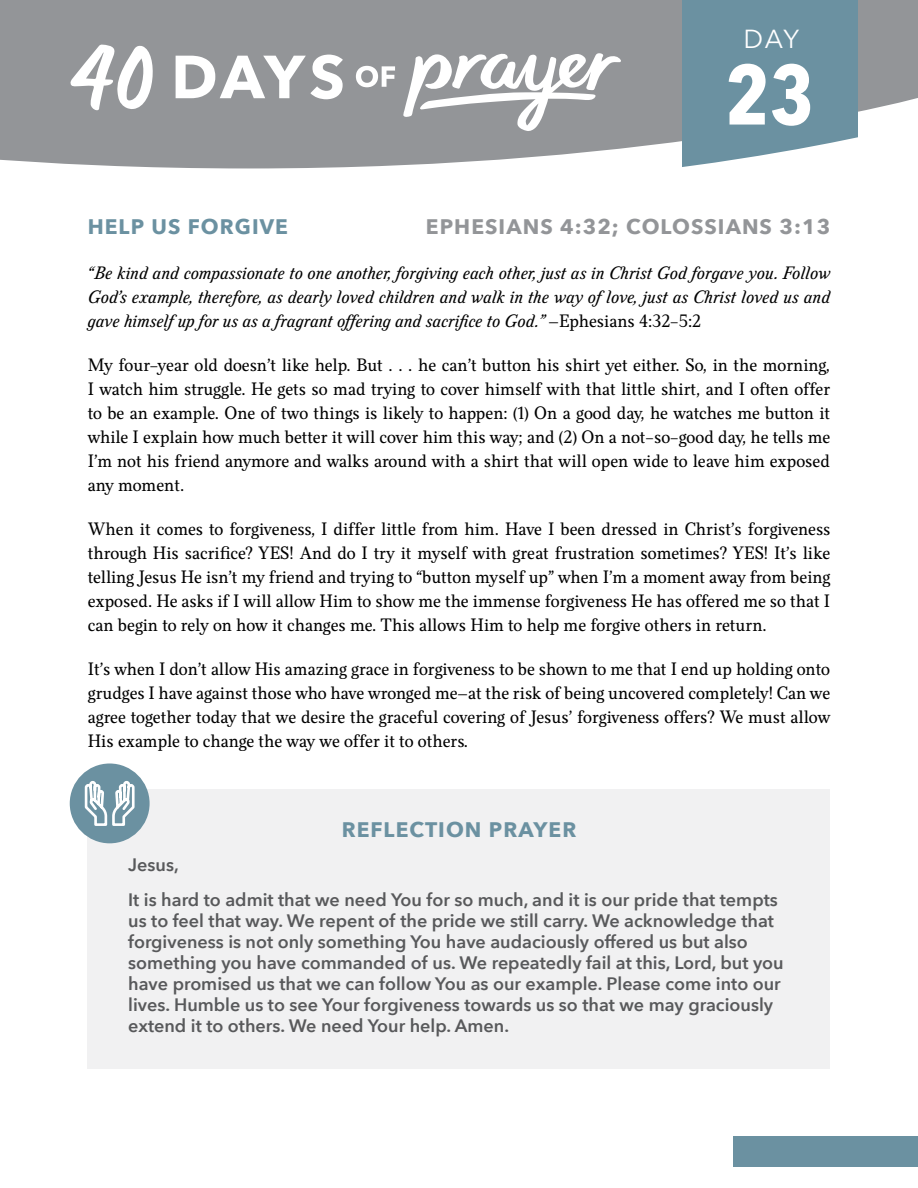
<style>
.page{position:relative;width:918px;height:1188px;background:#fff}
.page>*{position:absolute;margin:0;border:0;box-sizing:border-box;transform-origin:0 0}
.t1{font:700 84.3px "Avenir Next Condensed";color:#fff}
.t2{font:26.1px "Avenir Next";color:#fff}
.t3{font:700 21px "Avenir Next";letter-spacing:.05em;color:#6b91a1}
.t4{font:700 21px "Avenir Next";letter-spacing:.05em;color:#939598}
.t5{font:18px/24px "Felice";color:#000;text-align:justify}
.t6{font:600 18px/21px "Avenir Next";color:#58595b}
.t7{font:italic 18px/24px "Felice";color:#000;text-align:justify}
.s1{font-style:normal}
</style>
<div class="page">
<div style="left:733px;top:1137px;width:185px;height:30px;background:#6b91a1"></div>
<div style="left:88px;top:790px;width:742px;height:279px;background:#f1f1f2"></div>
<svg style="left:0;top:0;width:918px;height:168px;background:#9c9ea0"></svg>
<svg style="left:682px;top:0;width:175px;height:168px;background:#779aa8"></svg>
<svg style="left:176px;top:55px;width:167px;height:44px"></svg>
<svg style="left:356px;top:66px;width:39px;height:21px"></svg>
<svg style="left:403px;top:53px;width:218px;height:79px"></svg>
<svg style="left:70px;top:45px;width:89px;height:65px"></svg>
<div style="left:70px;top:764px;width:80px;height:79px;background:#6b91a1;border-radius:50%"></div>
<svg style="left:83px;top:763px;width:53px;height:63px"></svg>
<h2 class="t2" style="left:744px;top:17px;width:57px">DAY</h2>
<h1 class="t1" style="left:726px;top:43px;width:90px">23</h1>
<p class="t3" style="left:88px;top:209px;width:202px">HELP US FORGIVE</p>
<p class="t4" style="left:426px;top:209px;width:406px">EPHESIANS 4:32; COLOSSIANS 3:13</p>
<p class="t7" style="left:88px;top:261px;width:744px">“Be kind and compassionate to one another, forgiving each other, just as in Christ God forgave you. Follow God’s example, therefore, as dearly loved children and walk in the way of love, just as Christ loved us and gave himself up for us as a fragrant offering and sacrifice to God.” <span class="s1">—Ephesians 4:32–5:2</span></p>
<p class="t5" style="left:88px;top:353px;width:744px">My four-year old doesn’t like help. But . . . he can’t button his shirt yet either. So, in the morning, I watch him struggle. He gets so mad trying to cover himself with that little shirt, and I often offer to be an example. One of two things is likely to happen: (1) On a good day, he watches me button it while I explain how much better it will cover him this way; and (2) On a not-so-good day, he tells me I’m not his friend anymore and walks around with a shirt that will open wide to leave him exposed any moment.</p>
<p class="t5" style="left:88px;top:517px;width:744px">When it comes to forgiveness, I differ little from him. Have I been dressed in Christ’s forgiveness through His sacrifice? YES! And do I try it myself with great frustration sometimes? YES! It’s like telling Jesus He isn’t my friend and trying to “button myself up” when I’m a moment away from being exposed. He asks if I will allow Him to show me the immense forgiveness He has offered me so that I can begin to rely on how it changes me. This allows Him to help me forgive others in return.</p>
<p class="t5" style="left:88px;top:658px;width:744px">It’s when I don’t allow His amazing grace in forgiveness to be shown to me that I end up holding onto grudges I have against those who have wronged me—at the risk of being uncovered completely! Can we agree together today that we desire the graceful covering of Jesus’ forgiveness offers? We must allow His example to change the way we offer it to others.</p>
<p class="t3" style="left:342px;top:811px;width:236px">REFLECTION PRAYER</p>
<p class="t6" style="left:128px;top:847px;width:651px;line-height:34.5px">Jesus,<br>It is hard to admit that we need You for so much, and it is our pride that tempts</p>
<p class="t6" style="left:128px;top:909px;width:657px">us to feel that way. We repent of the pride we still carry. We acknowledge that forgiveness is not only something You have audaciously offered us but also something you have commanded of us. We repeatedly fail at this, Lord, but you have promised us that we can follow You as our example. Please come into our lives. Humble us to see Your forgiveness towards us so that we may graciously extend it to others. We need Your help. Amen.</p>
</div>
